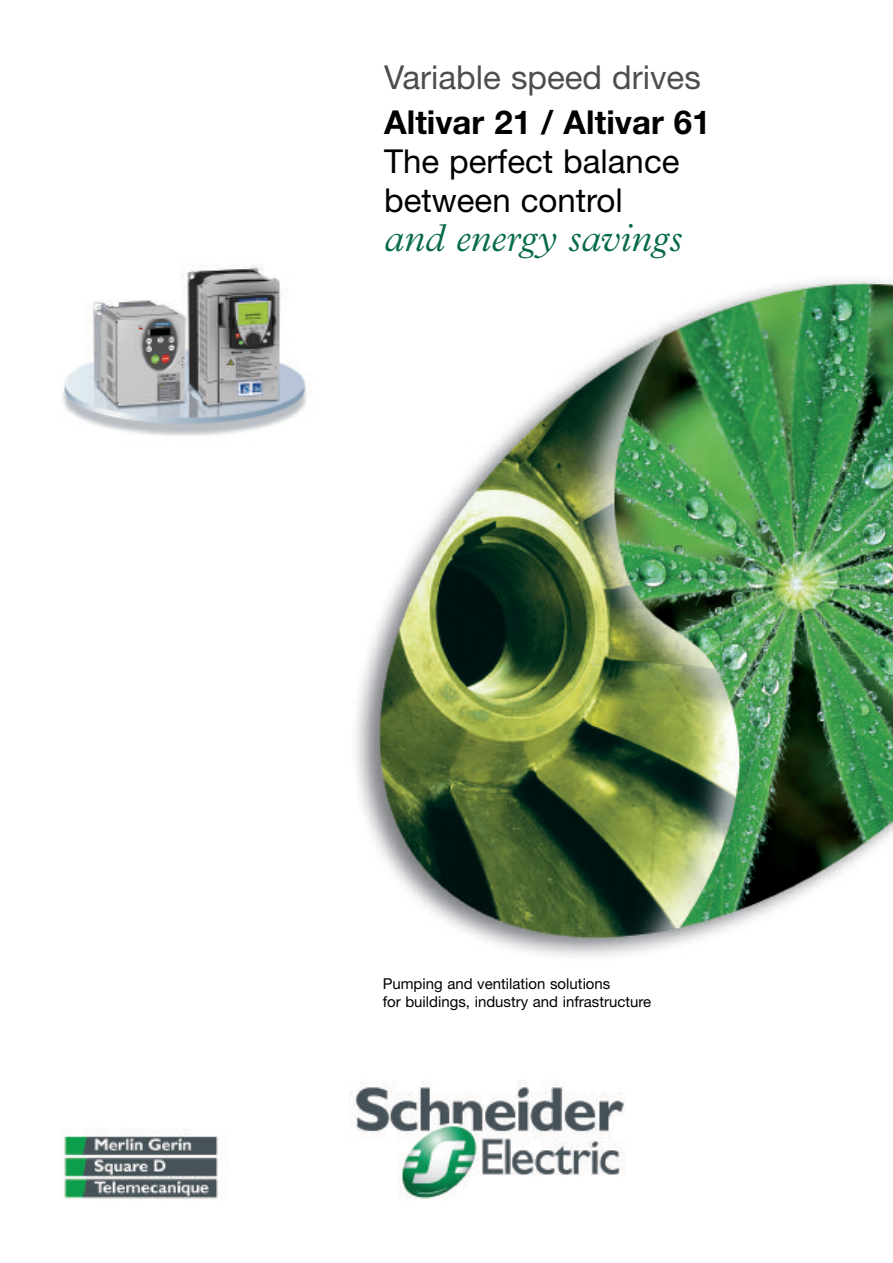
<style>
.page{position:relative;width:893px;height:1263px;background:#fff}
.page>*{position:absolute;margin:0;border:0;box-sizing:border-box;transform-origin:0 0}
.t1{font:italic 300 39px "Plantin";color:#076a49}
.t2{font:33px/39px "Helvetica Neue";color:#000}
.t3{font:33px "Helvetica Neue";color:#4d4d4d}
.t4{font:700 33px "Helvetica Neue";color:#000}
.t5{font:15px/18px "Helvetica Neue";color:#000}
</style>
<div class="page">
<img style="left:62px;top:265px;width:831px;height:935px">
<h2 class="t3" style="left:384px;top:65px;width:318px">Variable speed drives</h2>
<h2 class="t4" style="left:384px;top:110px;width:328px">Altivar 21 / Altivar 61</h2>
<h2 class="t2" style="left:384px;top:145px;width:297px">The perfect balance between control</h2>
<h1 class="t1" style="left:384px;top:224px;width:299px">and energy savings</h1>
<p class="t5" style="left:383px;top:976px;width:270px">Pumping and ventilation solutions<br>for buildings, industry and infrastructure</p>
</div>
